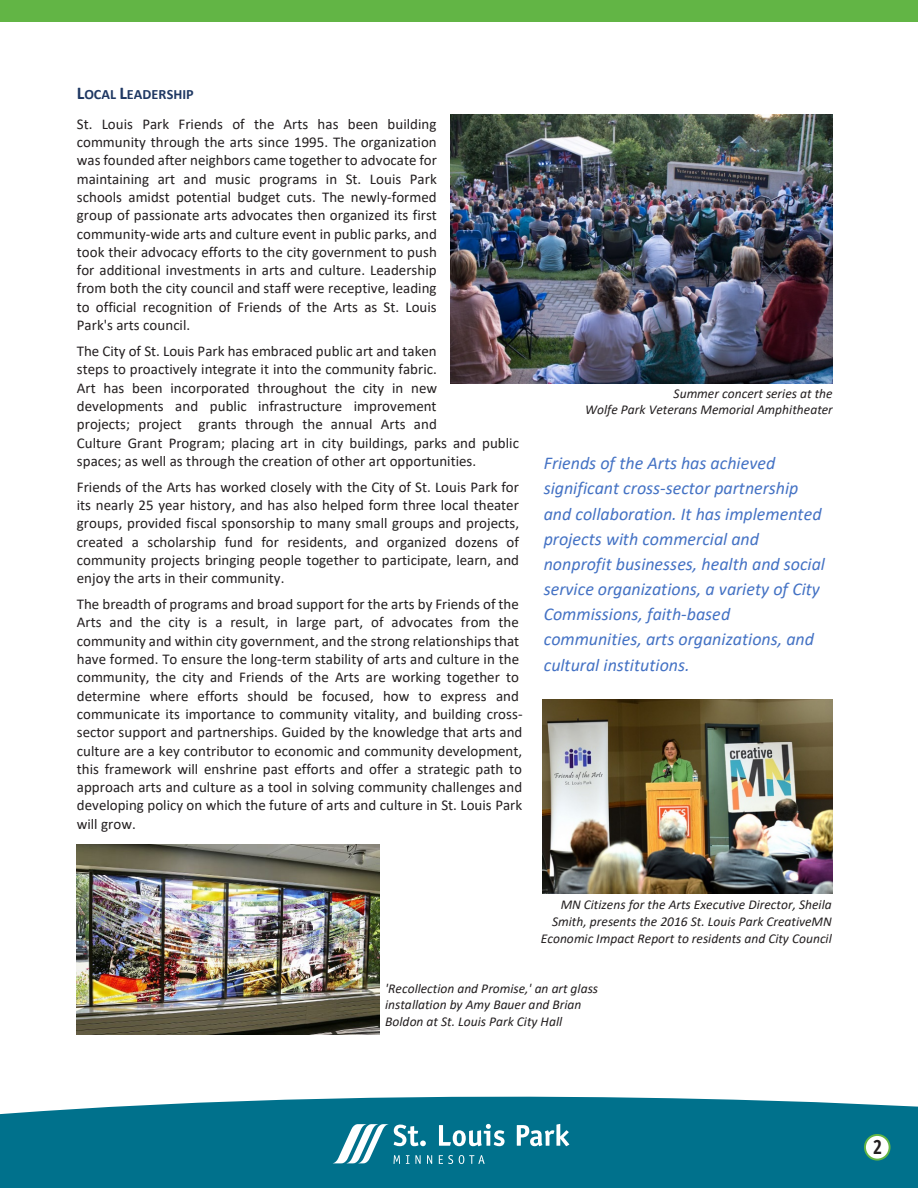
<style>
.page{position:relative;width:918px;height:1188px;background:#fff}
.page>*{position:absolute;margin:0;border:0;box-sizing:border-box;transform-origin:0 0}
.t1{font:700 condensed 19.2px "Open Sans";color:#231f20}
.t2{font:italic 18px/25.2px "Calibri";color:#4472c4}
.t3{font:15px/18.3px "Calibri";color:#231f20;text-align:justify}
.t4{font:700 14.25px "Calibri";color:#1f3863}
.t5{font:italic 13.5px/16.5px "Calibri";color:#231f20;text-align:right}
.s1{font-size:18px}
</style>
<div class="page">
<img style="left:543px;top:700px;width:290px;height:193px">
<img style="left:450px;top:115px;width:383px;height:269px">
<img style="left:77px;top:845px;width:302px;height:190px">
<div style="left:0;top:1096px;width:918px;height:92px;background:#00718c"></div>
<svg style="left:439px;top:1124px;width:66px;height:22px"></svg>
<svg style="left:517px;top:1124px;width:52px;height:22px"></svg>
<svg style="left:439px;top:1155px;width:14px;height:9px"></svg>
<svg style="left:459px;top:1155px;width:26px;height:9px"></svg>
<svg style="left:332px;top:1124px;width:100px;height:40px"></svg>
<div style="left:0;top:0;width:918px;height:22px;background:#62b545"></div>
<div style="left:865px;top:1135px;width:25px;height:25px;background:#fff;border-radius:50%"></div>
<div style="left:864px;top:1134px;width:27px;height:27px;border:2px solid #62b545;border-radius:50%"></div>
<p class="t4" style="left:77px;top:84px;width:118px"><span class="s1">L</span>OCAL <span class="s1">L</span>EADERSHIP</p>
<p class="t3" style="left:77px;top:114px;width:362px">St. Louis Park Friends of the Arts has been building community through the arts since 1995. The organization was founded after neighbors came together to advocate for maintaining art and music programs in St. Louis Park schools amidst potential budget cuts. The newly-formed group of passionate arts advocates then organized its first community-wide arts and culture event in public parks, and took their advocacy efforts to the city government to push for additional investments in arts and culture. Leadership from both the city council and staff were receptive, leading to official recognition of Friends of the Arts as St. Louis Park's arts council.</p>
<p class="t3" style="left:77px;top:341px;width:444px;text-align:left">The City of St. Louis Park has embraced public art and taken<br>steps to proactively integrate it into the community fabric.<br>Art has been incorporated throughout the city in new developments and public infrastructure improvement<br>projects; project grants through the annual Arts and<br>Culture Grant Program; placing art in city buildings, parks and public spaces; as well as through the creation of other art opportunities.</p>
<p class="t3" style="left:77px;top:477px;width:444px">Friends of the Arts has worked closely with the City of St. Louis Park for its nearly 25 year history, and has also helped form three local theater groups, provided fiscal sponsorship to many small groups and projects, created a scholarship fund for residents, and organized dozens of community projects bringing people together to participate, learn, and enjoy the arts in their community.</p>
<p class="t3" style="left:77px;top:594px;width:447px;text-align:left">The breadth of programs and broad support for the arts by Friends of the Arts and the city is a result, in large part, of advocates from the community and within city government, and the strong relationships that have formed. To ensure the long-term stability of arts and culture in the community, the city and Friends of the Arts are working together to determine where efforts should be focused, how to express and communicate its importance to community vitality, and building cross&shy;sector support and partnerships. Guided by the knowledge that arts and culture are a key contributor to economic and community development, this framework will enshrine past efforts and offer a strategic path to approach arts and culture as a tool in solving community challenges and developing policy on which the future of arts and culture in St. Louis Park will grow.</p>
<p class="t5" style="left:585px;top:384px;width:249px">Summer concert series at the<br>Wolfe Park Veterans Memorial Amphitheater</p>
<p class="t2" style="left:544px;top:450px;width:283px">Friends of the Arts has achieved significant cross-sector partnership and collaboration. It has implemented projects with commercial and nonprofit businesses, health and social service organizations, a variety of City Commissions, faith-based communities, arts organizations, and cultural institutions.</p>
<p class="t5" style="left:541px;top:896px;width:292px">MN Citizens for the Arts Executive Director, Sheila<br>Smith, presents the 2016 St. Louis Park CreativeMN<br>Economic Impact Report to residents and City Council</p>
<p class="t5" style="left:385px;top:979px;width:214px;text-align:left">'Recollection and Promise,' an art glass installation by Amy Bauer and Brian<br>Boldon at St. Louis Park City Hall</p>
<p class="t1" style="left:873px;top:1133px;width:10px">2</p>
</div>
